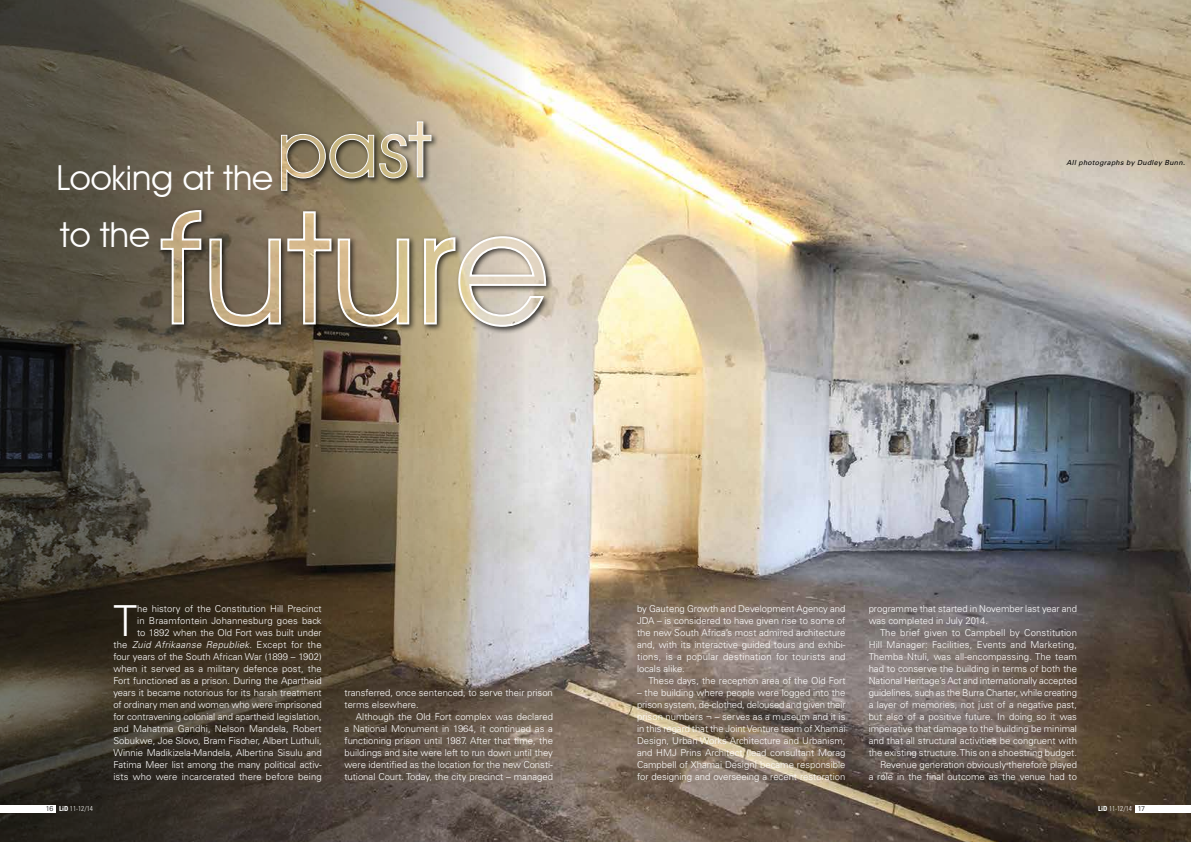
<style>
.page{position:relative;width:1191px;height:842px;background:#fff}
.page>*{position:absolute;margin:0;border:0;box-sizing:border-box;transform-origin:0 0}
.t1{font:300 42.7px "Univers";color:#fff}
.t2{font:34.5px "Avant Garde IT Cby BT";color:#fff}
.t3{font:300 9.5px/12px "Univers";color:#fff;text-align:justify}
.t4{font:italic 7px "Univers";letter-spacing:.04em;color:#000}
.t5{font:300 condensed 7px "Univers";color:#fff}
.s1{font-style:italic}
.s2{font-stretch:normal;color:#000}
.s3{font-weight:700}
</style>
<div class="page">
<img style="left:797px;top:0;width:394px;height:842px">
<img style="left:0;top:0;width:797px;height:842px">
<div style="left:277px;top:118px;width:162px;height:80px;background:#000;opacity:.75"></div>
<svg style="left:280px;top:121px;width:152px;height:70px;background:#9c9074"></svg>
<div style="left:157px;top:207px;width:396px;height:127px;background:#000;opacity:.75"></div>
<svg style="left:160px;top:209px;width:387px;height:119px;background:#a89b83"></svg>
<div style="left:0;top:805px;width:55px;height:7px;background:#fff"></div>
<div style="left:1135px;top:805px;width:56px;height:7px;background:#fff"></div>
<h2 class="t2" style="left:57px;top:157px;width:218px">Looking at the</h2>
<h2 class="t2" style="left:60px;top:213px;width:91px">to the</h2>
<p class="t4" style="left:1066px;top:158px;width:120px">All photographs by Dudley Bunn.</p>
<p class="t3" style="left:113px;top:603px;width:210px;text-align:right">he history of the Constitution Hill Precinct<br>in Braamfontein Johannesburg goes back<br>to 1892 when the Old Fort was built under<br>the <span class="s1">Zuid Afrikaanse Republiek</span>. Except for the four years of the South African War (1899 – 1902) when it served as a military defence post, the Fort functioned as a prison. During the Apartheid years it became notorious for its harsh treatment of ordinary men and women who were imprisoned for contravening colonial and apartheid legislation, and Mahatma Gandhi, Nelson Mandela, Robert Sobukwe, Joe Slovo, Bram Fischer, Albert Luthuli, Winnie Madikizela-Mandela, Albertina Sisulu and Fatima Meer list among the many political activ&shy;ists who were incarcerated there before being</p>
<h1 class="t1" style="left:113px;top:595px;width:25px">T</h1>
<p class="t3" style="left:344px;top:687px;width:210px">transferred, once sentenced, to serve their prison terms elsewhere.</p>
<p class="t3" style="left:344px;top:711px;width:210px;text-indent:11px">Although the Old Fort complex was declared a National Monument in 1964, it continued as a functioning prison until 1987. After that time, the buildings and site were left to run down until they were identified as the location for the new Consti&shy;tutional Court. Today, the city precinct – managed</p>
<p class="t3" style="left:637px;top:603px;width:210px">by Gauteng Growth and Development Agency and JDA – is considered to have given rise to some of the new South Africa’s most admired architecture and, with its interactive guided tours and exhibi&shy;tions, is a popular destination for tourists and locals alike.</p>
<p class="t3" style="left:648px;top:675px;width:198px">These days, the reception area of the Old Fort</p>
<p class="t3" style="left:637px;top:687px;width:210px">– the building where people were logged into the prison system, de-clothed, deloused and given their prison numbers ¬ – serves as a museum and it is in this regard that the Joint Venture team of Xhamai Design, Urban Works Architecture and Urbanism, and HMJ Prins Architect (lead consultant Morag Campbell of Xhamai Design) became responsible for designing and overseeing a recent restoration</p>
<p class="t3" style="left:868px;top:603px;width:210px">programme that started in November last year and was completed in July 2014.</p>
<p class="t3" style="left:868px;top:627px;width:210px;text-align:right">The brief given to Campbell by Constitution Hill Manager: Facilities, Events and Marketing, Themba Ntuli, was all-encompassing. The team had to conserve the building in terms of both the National Heritage’s Act and internationally accepted guidelines, such as the Burra Charter, while creating a layer of memories, not just of a negative past, but also of a positive future. In doing so it was imperative that damage to the building be minimal and that all structural activities be congruent with the existing structure. This on a shoestring budget.<br>Revenue generation obviously therefore played<br>a role in the final outcome as the venue had to</p>
<p class="t5" style="left:46px;top:804px;width:49px"><span class="s2">16</span> <span class="s3">LiD</span> 11-12/14</p>
<p class="t5" style="left:1098px;top:804px;width:48px"><span class="s3">LiD</span> 11-12/14 <span class="s2">17</span></p>
</div>
